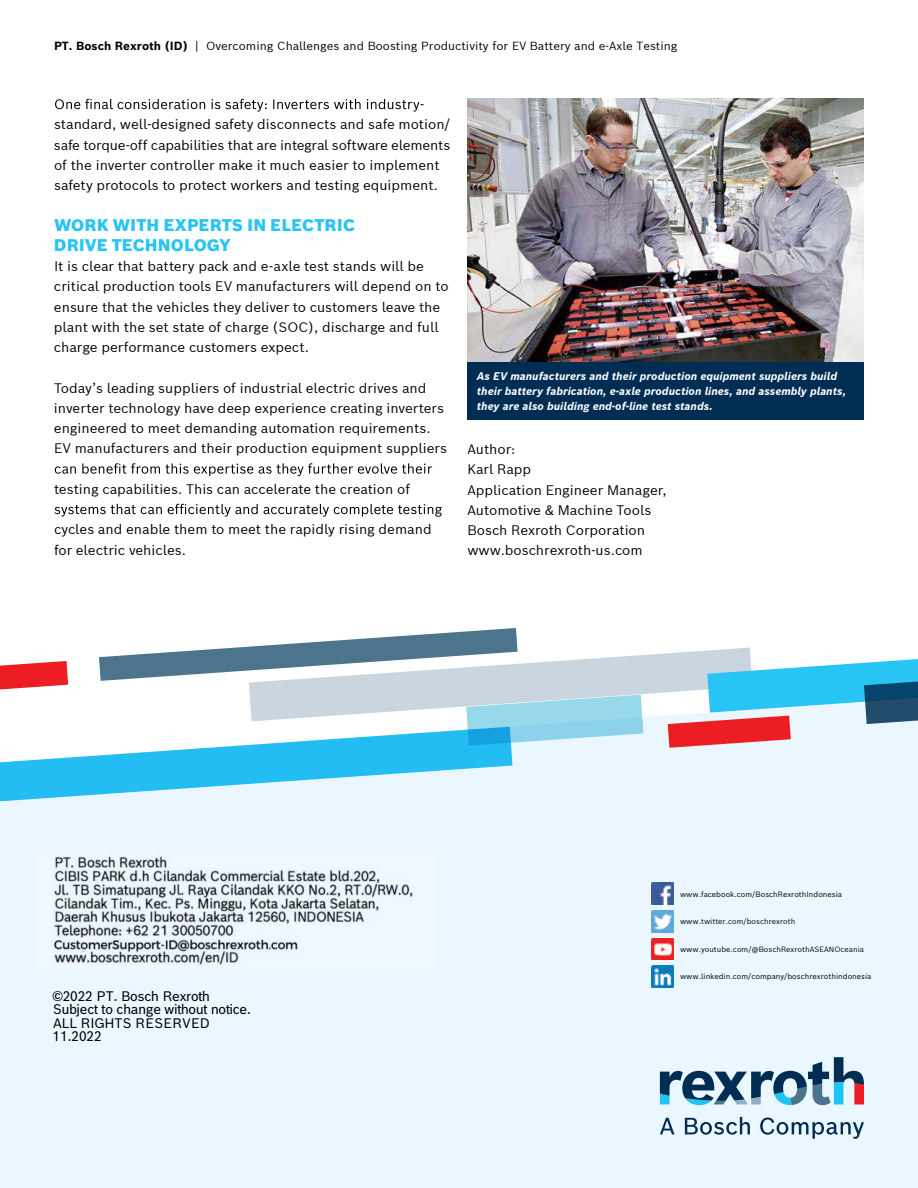
<style>
.page{position:relative;width:918px;height:1188px;background:#fff}
.page>*{position:absolute;margin:0;border:0;box-sizing:border-box;transform-origin:0 0}
.t1{font:900 16.5px/20.2px "Bosch Sans";color:#27c4f4}
.t2{font:13.5px/20.2px "Bosch Sans";color:#000}
.t3{font:13.5px/13.5px "Bosch Office Sans";color:#000}
.t4{font:11.55px "Bosch Sans";color:#000}
.t5{font:italic 700 10.8px/15px "Bosch Sans";color:#fff}
.t6{font:7.5px "Bosch Sans";color:#000}
.s1{font-weight:700}
</style>
<div class="page">
<div style="left:0;top:802px;width:918px;height:386px;background:#ebf7fe"></div>
<svg style="left:660px;top:1118px;width:14px;height:16px"></svg>
<svg style="left:685px;top:1117px;width:65px;height:18px"></svg>
<svg style="left:760px;top:1118px;width:104px;height:21px;background:#aec3d2"></svg>
<svg style="left:660px;top:1057px;width:204px;height:48px;background:#91adc0"></svg>
<svg style="left:0;top:628px;width:918px;height:174px"></svg>
<svg style="left:55px;top:99px;width:369px;height:13px"></svg>
<svg style="left:55px;top:463px;width:377px;height:13px"></svg>
<svg style="left:55px;top:504px;width:387px;height:13px"></svg>
<div style="left:467px;top:362px;width:397px;height:58px;background:#002d53"></div>
<img style="left:467px;top:98px;width:397px;height:264px">
<img style="left:652px;top:883px;width:21px;height:21px">
<img style="left:652px;top:910px;width:21px;height:22px">
<img style="left:652px;top:938px;width:21px;height:22px">
<img style="left:652px;top:966px;width:21px;height:21px">
<img style="left:35px;top:850px;width:399px;height:118px">
<p class="t4" style="left:54px;top:38px;width:625px"><span class="s1">PT. Bosch Rexroth (ID)</span> | Overcoming Challenges and Boosting Productivity for EV Battery and e-Axle Testing</p>
<p class="t2" style="left:54px;top:114px;width:398px">standard, well-designed safety disconnects and safe motion/ safe torque-off capabilities that are integral software elements of the inverter controller make it much easier to implement safety protocols to protect workers and testing equipment.</p>
<p class="t1" style="left:54px;top:214px;width:303px">WORK WITH EXPERTS IN ELECTRIC<br>DRIVE TECHNOLOGY</p>
<p class="t2" style="left:54px;top:256px;width:396px">It is clear that battery pack and e-axle test stands will be critical production tools EV manufacturers will depend on to ensure that the vehicles they deliver to customers leave the plant with the set state of charge (SOC), discharge and full charge performance customers expect.</p>
<p class="t2" style="left:54px;top:377px;width:395px">Today’s leading suppliers of industrial electric drives and inverter technology have deep experience creating inverters engineered to meet demanding automation requirements.<br>EV manufacturers and their production equipment suppliers</p>
<p class="t2" style="left:54px;top:478px;width:358px">testing capabilities. This can accelerate the creation of</p>
<p class="t2" style="left:54px;top:519px;width:379px">cycles and enable them to meet the rapidly rising demand for electric vehicles.</p>
<p class="t5" style="left:477px;top:368px;width:371px">As EV manufacturers and their production equipment suppliers build their battery fabrication, e-axle production lines, and assembly plants, they are also building end-of-line test stands.</p>
<p class="t2" style="left:467px;top:439px;width:201px">Author:<br>Karl Rapp<br>Application Engineer Manager,<br>Automotive &amp; Machine Tools<br>Bosch Rexroth Corporation www.boschrexroth-us.com</p>
<p class="t3" style="left:53px;top:988px;width:199px">©2022 PT. Bosch Rexroth<br>Subject to change without notice.<br>ALL RIGHTS RESERVED<br>11.2022</p>
<p class="t6" style="left:680px;top:888px;width:164px">www.facebook.com/BoschRexrothIndonesia</p>
<p class="t6" style="left:680px;top:916px;width:117px">www.twitter.com/boschrexroth</p>
<p class="t6" style="left:680px;top:944px;width:185px">www.youtube.com/@BoschRexrothASEANOceania</p>
<p class="t6" style="left:680px;top:970px;width:193px">www.linkedin.com/company/boschrexrothindonesia</p>
</div>
